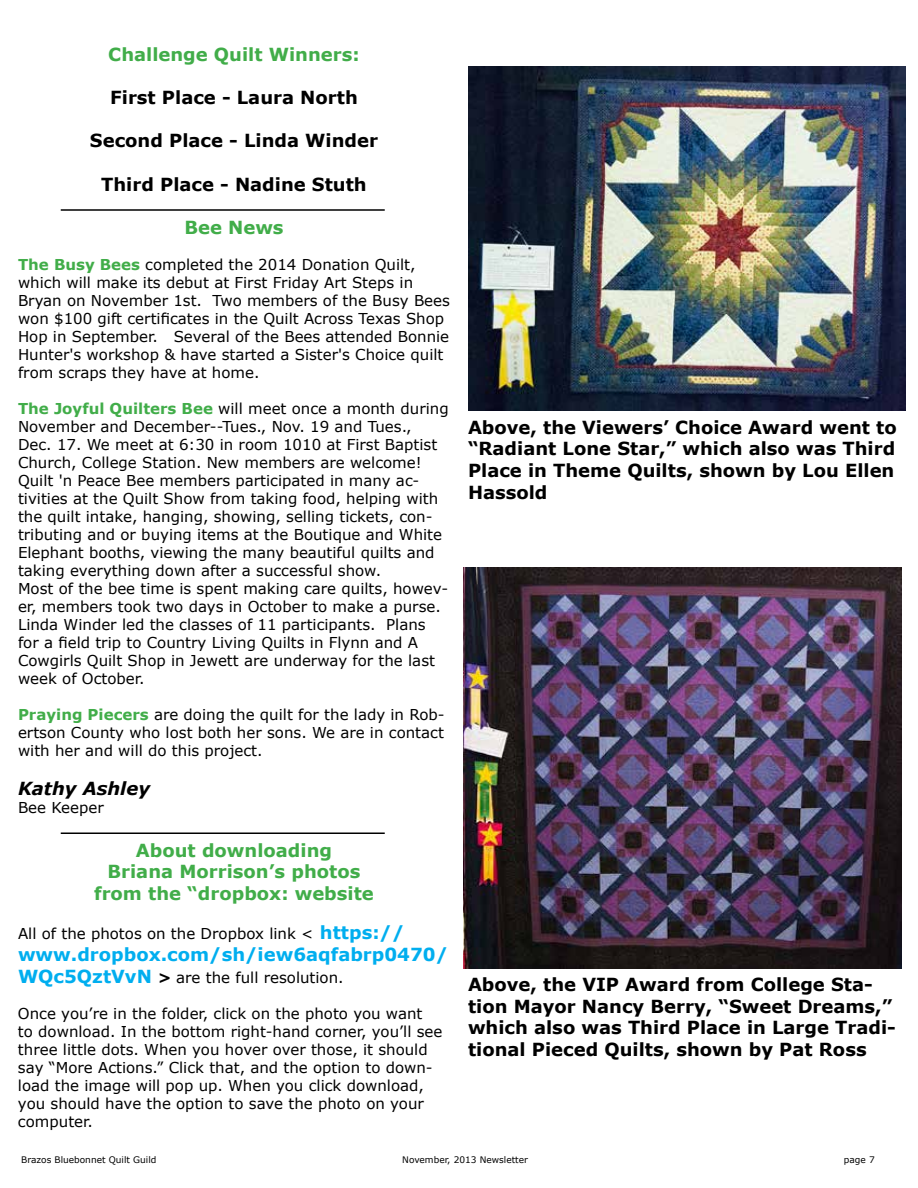
<style>
.page{position:relative;width:918px;height:1188px;background:#fff}
.page>*{position:absolute;margin:0;border:0;box-sizing:border-box;transform-origin:0 0}
.t1{font:700 18px/21.6px "Verdana";color:#000}
.t2{font:700 18px/21.6px "Verdana";color:#41ad49;text-align:center}
.t3{font:700 18px "Verdana";color:#00aeef}
.t4{font:italic 700 18px "Verdana";color:#000}
.t5{font:15px/18px "Verdana";color:#000}
.t6{font:9px "Verdana";color:#000}
.s1{font-weight:700;color:#41ad49}
.s2{font-weight:700;font-size:18px;color:#00aeef}
.s3{font-weight:700}
</style>
<div class="page">
<img style="left:468px;top:66px;width:438px;height:345px">
<img style="left:464px;top:568px;width:437px;height:401px">
<hr style="left:61px;top:832px;width:324px;height:2px;background:#000">
<hr style="left:61px;top:209px;width:324px;height:2px;background:#000">
<p class="t2" style="left:108px;top:43px;width:253px">Challenge Quilt Winners:</p>
<p class="t1" style="left:110px;top:87px;width:249px">First Place - Laura North</p>
<p class="t1" style="left:90px;top:130px;width:290px">Second Place - Linda Winder</p>
<p class="t1" style="left:101px;top:173px;width:267px">Third Place - Nadine Stuth</p>
<p class="t2" style="left:184px;top:216px;width:101px">Bee News</p>
<p class="t5" style="left:18px;top:255px;width:434px"><span class="s1">The Busy Bees</span> completed the 2014 Donation Quilt, which will make its debut at First Friday Art Steps in Bryan on November 1st. Two members of the Busy Bees won $100 gift certificates in the Quilt Across Texas Shop Hop in September. Several of the Bees attended Bonnie Hunter's workshop &amp; have started a Sister's Choice quilt from scraps they have at home.</p>
<p class="t5" style="left:18px;top:399px;width:432px"><span class="s1">The Joyful Quilters Bee</span> will meet once a month during November and December--Tues., Nov. 19 and Tues., Dec. 17. We meet at 6:30 in room 1010 at First Baptist Church, College Station. New members are welcome!<br>Quilt 'n Peace Bee members participated in many ac&shy;tivities at the Quilt Show from taking food, helping with the quilt intake, hanging, showing, selling tickets, con&shy;tributing and or buying items at the Boutique and White Elephant booths, viewing the many beautiful quilts and taking everything down after a successful show.<br>Most of the bee time is spent making care quilts, howev&shy;er, members took two days in October to make a purse.<br>Linda Winder led the classes of 11 participants. Plans for a field trip to Country Living Quilts in Flynn and A Cowgirls Quilt Shop in Jewett are underway for the last week of October.</p>
<p class="t5" style="left:18px;top:705px;width:428px;text-align:justify"><span class="s1">Praying Piecers</span> are doing the quilt for the lady in Rob&shy;ertson County who lost both her sons. We are in contact with her and will do this project.</p>
<p class="t4" style="left:18px;top:776px;width:134px">Kathy Ashley</p>
<p class="t5" style="left:18px;top:799px;width:87px">Bee Keeper</p>
<p class="t2" style="left:94px;top:839px;width:281px">About downloading<br>Briana Morrison’s photos from the “dropbox: website</p>
<p class="t5" style="left:18px;top:925px;width:388px">All of the photos on the Dropbox link &lt; <span class="s2">https://</span></p>
<p class="t3" style="left:18px;top:942px;width:432px">www.dropbox.com/sh/iew6aqfabrp0470/</p>
<p class="t5" style="left:18px;top:968px;width:327px"><span class="s2">WQc5QztVvN</span> <span class="s3">&gt;</span> are the full resolution.</p>
<p class="t5" style="left:18px;top:1004px;width:426px">Once you’re in the folder, click on the photo you want<br>to download. In the bottom right-hand corner, you’ll see three little dots. When you hover over those, it should say “More Actions.” Click that, and the option to down&shy;load the image will pop up. When you click download, you should have the option to save the photo on your computer.</p>
<p class="t1" style="left:468px;top:416px;width:430px">Above, the Viewers’ Choice Award went to “Radiant Lone Star,” which also was Third<br>Place in Theme Quilts, shown by Lou Ellen<br>Hassold</p>
<p class="t1" style="left:468px;top:973px;width:429px">Above, the VIP Award from College Sta&shy;tion Mayor Nancy Berry, “Sweet Dreams,” which also was Third Place in Large Tradi&shy;tional Pieced Quilts, shown by Pat Ross</p>
<p class="t6" style="left:21px;top:1153px;width:137px">Brazos Bluebonnet Quilt Guild</p>
<p class="t6" style="left:402px;top:1153px;width:127px">November, 2013 Newsletter</p>
<p class="t6" style="left:844px;top:1153px;width:32px">page 7</p>
</div>
